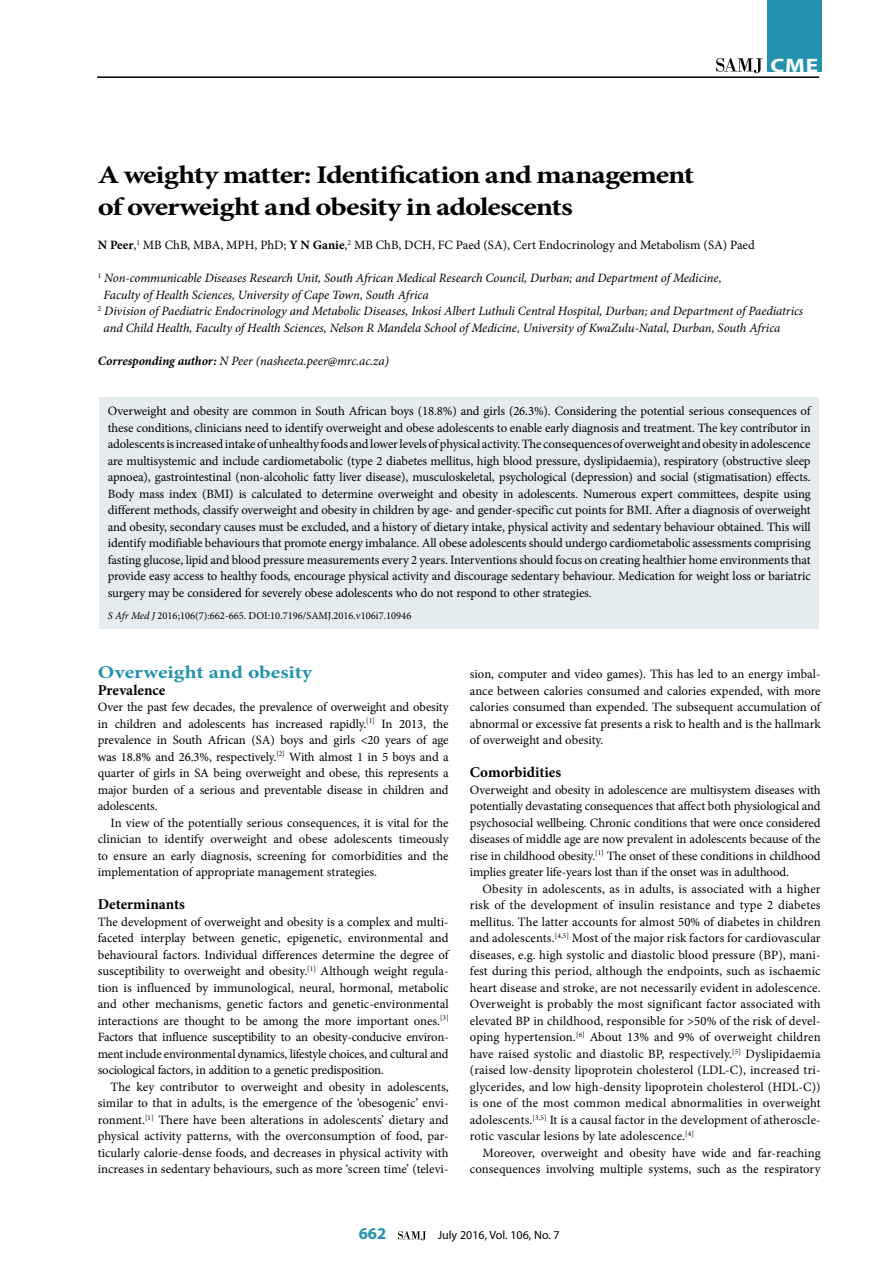
<style>
.page{position:relative;width:893px;height:1263px;background:#fff}
.page>*{position:absolute;margin:0;border:0;box-sizing:border-box;transform-origin:0 0}
.t1{font:700 25.5px/31.5px "Minion Pro";letter-spacing:-.035em;color:#000;scale:1.2 1}
.t2{font:700 19.5px "Myriad Pro";color:#fff;scale:1.2 1}
.t3{font:700 18px "Minion Pro";letter-spacing:-.005em;color:#2292ae;scale:1.2 1}
.t4{font:700 16.5px "Myriad Pro";color:#2292ae}
.t5{font:700 15px "Minion Pro";color:#000}
.t6{font:12.75px/16.5px "Minion Pro";letter-spacing:-.005em;color:#000;text-align:justify}
.t7{font:italic 12.75px "Minion Pro";letter-spacing:-.005em;color:#000}
.t8{font:12px "Myriad Pro";color:#000}
.t9{font:10.5px "Minion Pro";color:#000}
.s1{font-weight:700}
.s2{font-style:italic}
</style>
<div class="page">
<hr style="left:97px;top:76px;width:722px;height:2px;background:#000">
<svg style="left:716px;top:58px;width:46px;height:15px"></svg>
<div style="left:767px;top:0;width:54px;height:72px;background:#2292ae"></div>
<svg style="left:398px;top:1231px;width:28px;height:9px"></svg>
<div style="left:99px;top:398px;width:720px;height:231px;background:#e5ecf0"></div>
<h2 class="t2" style="left:771px;top:53px;width:41px">CME</h2>
<h1 class="t1" style="left:98px;top:159px;width:499px">A weighty matter: Identification and management of overweight and obesity in adolescents</h1>
<p class="t6" style="left:98px;top:237px;width:659px"><span class="s1">N Peer</span>,<sup>1</sup> MB ChB, MBA, MPH, PhD; <span class="s1">Y N Ganie</span>,<sup>2</sup> MB ChB, DCH, FC Paed (SA), Cert Endocrinology and Metabolism (SA) Paed</p>
<p class="t7" style="left:98px;top:269px;width:625px"><sup>1</sup> Non-communicable Diseases Research Unit, South African Medical Research Council, Durban; and Department of Medicine,</p>
<p class="t7" style="left:104px;top:286px;width:327px">Faculty of Health Sciences, University of Cape Town, South Africa</p>
<p class="t7" style="left:98px;top:302px;width:707px"><sup>2</sup> Division of Paediatric Endocrinology and Metabolic Diseases, Inkosi Albert Luthuli Central Hospital, Durban; and Department of Paediatrics</p>
<p class="t7" style="left:104px;top:319px;width:678px">and Child Health, Faculty of Health Sciences, Nelson R Mandela School of Medicine, University of KwaZulu-Natal, Durban, South Africa</p>
<p class="t7" style="left:98px;top:352px;width:293px"><span class="s1">Corresponding author:</span> N Peer (nasheeta.peer@mrc.ac.za)</p>
<p class="t6" style="left:108px;top:403px;width:704px">Overweight and obesity are common in South African boys (18.8%) and girls (26.3%). Considering the potential serious consequences of these conditions, clinicians need to identify overweight and obese adolescents to enable early diagnosis and treatment. The key contributor in adolescents is increased intake of unhealthy foods and lower levels of physical activity. The consequences of overweight and obesity in adolescence are multisystemic and include cardiometabolic (type 2 diabetes mellitus, high blood pressure, dyslipidaemia), respiratory (obstructive sleep apnoea), gastrointestinal (non-alcoholic fatty liver disease), musculoskeletal, psychological (depression) and social (stigmatisation) effects.<br>Body mass index (BMI) is calculated to determine overweight and obesity in adolescents. Numerous expert committees, despite using different methods, classify overweight and obesity in children by age- and gender-specific cut points for BMI. After a diagnosis of overweight and obesity, secondary causes must be excluded, and a history of dietary intake, physical activity and sedentary behaviour obtained. This will identify modifiable behaviours that promote energy imbalance. All obese adolescents should undergo cardiometabolic assessments comprising fasting glucose, lipid and blood pressure measurements every 2 years. Interventions should focus on creating healthier home environments that provide easy access to healthy foods, encourage physical activity and discourage sedentary behaviour. Medication for weight loss or bariatric surgery may be considered for severely obese adolescents who do not respond to other strategies.</p>
<p class="t9" style="left:108px;top:609px;width:305px"><span class="s2">S Afr Med J</span> 2016;106(7):662-665. DOI:10.7196/SAMJ.2016.v106i7.10946</p>
<h3 class="t3" style="left:98px;top:660px;width:180px">Overweight and obesity</h3>
<p class="t5" style="left:98px;top:679px;width:69px">Prevalence</p>
<p class="t6" style="left:98px;top:699px;width:352px">Over the past few decades, the prevalence of overweight and obesity in children and adolescents has increased rapidly.<sup>[1]</sup> In 2013, the prevalence in South African (SA) boys and girls &lt;20 years of age was 18.8% and 26.3%, respectively.<sup>[2]</sup> With almost 1 in 5 boys and a quarter of girls in SA being overweight and obese, this represents a major burden of a serious and preventable disease in children and adolescents.</p>
<p class="t6" style="left:98px;top:814px;width:352px;text-indent:13px">In view of the potentially serious consequences, it is vital for the clinician to identify overweight and obese adolescents timeously to ensure an early diagnosis, screening for comorbidities and the implementation of appropriate management strategies.</p>
<p class="t5" style="left:98px;top:894px;width:89px">Determinants</p>
<p class="t6" style="left:98px;top:913px;width:352px">The development of overweight and obesity is a complex and multi&shy;faceted interplay between genetic, epigenetic, environmental and behavioural factors. Individual differences determine the degree of susceptibility to overweight and obesity.<sup>[1]</sup> Although weight regula&shy;tion is influenced by immunological, neural, hormonal, metabolic and other mechanisms, genetic factors and genetic-environmental interactions are thought to be among the more important ones.<sup>[3] </sup>Factors that influence susceptibility to an obesity-conducive environ&shy;ment include environmental dynamics, lifestyle choices, and cultural and sociological factors, in addition to a genetic predisposition.</p>
<p class="t6" style="left:98px;top:1078px;width:352px;text-indent:13px">The key contributor to overweight and obesity in adolescents, similar to that in adults, is the emergence of the ‘obesogenic’ envi&shy;ronment.<sup>[1]</sup> There have been alterations in adolescents’ dietary and physical activity patterns, with the overconsumption of food, par&shy;ticularly calorie-dense foods, and decreases in physical activity with increases in sedentary behaviours, such as more ‘screen time’ (televi-</p>
<p class="t6" style="left:470px;top:666px;width:352px">sion, computer and video games). This has led to an energy imbal&shy;ance between calories consumed and calories expended, with more calories consumed than expended. The subsequent accumulation of abnormal or excessive fat presents a risk to health and is the hallmark of overweight and obesity.</p>
<p class="t5" style="left:470px;top:762px;width:93px">Comorbidities</p>
<p class="t6" style="left:470px;top:781px;width:352px">Overweight and obesity in adolescence are multisystem diseases with potentially devastating consequences that affect both physiological and psychosocial wellbeing. Chronic conditions that were once considered diseases of middle age are now prevalent in adolescents because of the rise in childhood obesity.<sup>[1]</sup> The onset of these conditions in childhood implies greater life-years lost than if the onset was in adulthood.</p>
<p class="t6" style="left:470px;top:880px;width:352px;text-indent:13px">Obesity in adolescents, as in adults, is associated with a higher risk of the development of insulin resistance and type 2 diabetes mellitus. The latter accounts for almost 50% of diabetes in children and adolescents.<sup>[4,5]</sup> Most of the major risk factors for cardiovascular diseases, e.g. high systolic and diastolic blood pressure (BP), mani&shy;fest during this period, although the endpoints, such as ischaemic heart disease and stroke, are not necessarily evident in adolescence.<br>Overweight is probably the most significant factor associated with elevated BP in childhood, responsible for &gt;50% of the risk of devel&shy;oping hypertension.<sup>[6]</sup> About 13% and 9% of overweight children have raised systolic and diastolic BP, respectively.<sup>[5]</sup> Dyslipidaemia (raised low-density lipoprotein cholesterol (LDL-C), increased tri&shy;glycerides, and low high-density lipoprotein cholesterol (HDL-C)) is one of the most common medical abnormalities in overweight adolescents.<sup>[3,5]</sup> It is a causal factor in the development of atheroscle&shy;rotic vascular lesions by late adolescence.<sup>[4]</sup></p>
<p class="t6" style="left:470px;top:1144px;width:352px;text-align:right">Moreover, overweight and obesity have wide and far-reaching consequences involving multiple systems, such as the respiratory</p>
<p class="t4" style="left:359px;top:1223px;width:29px">662</p>
<p class="t8" style="left:438px;top:1228px;width:124px">July 2016, Vol. 106, No. 7</p>
</div>
